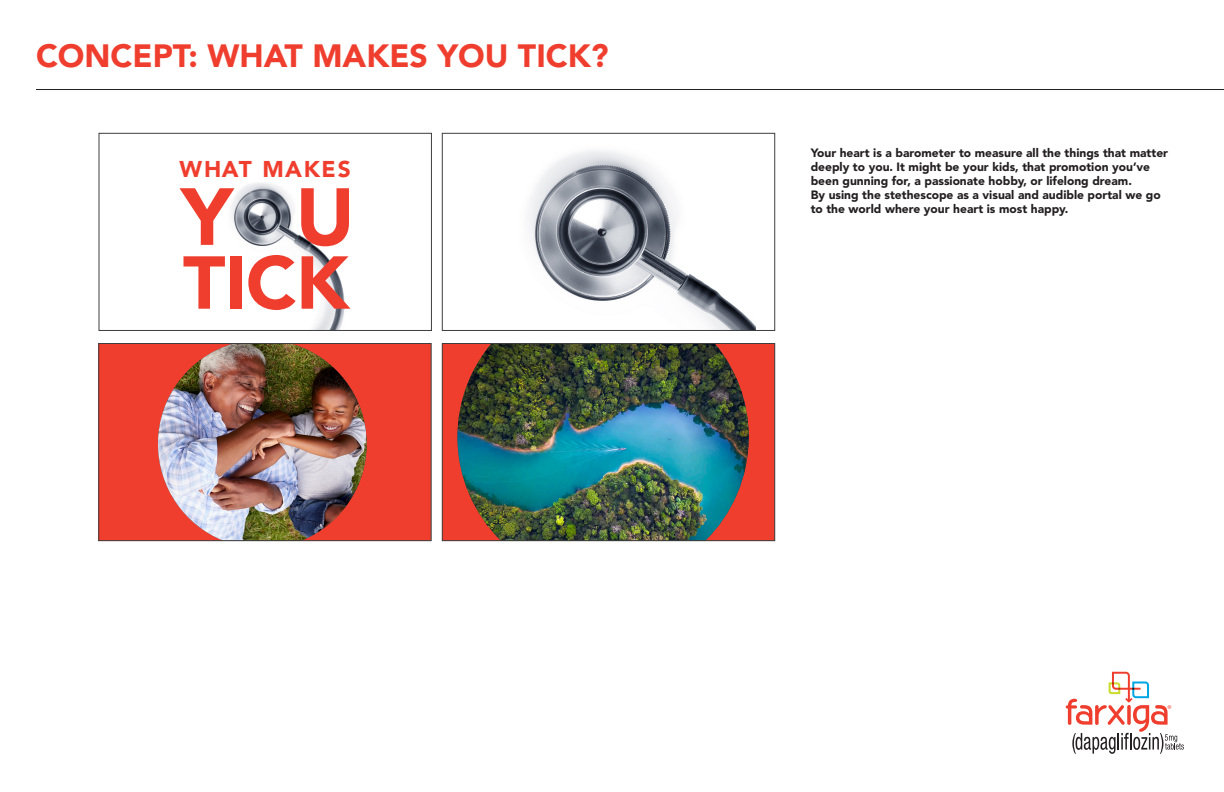
<style>
.page{position:relative;width:1224px;height:792px;background:#fff}
.page>*{position:absolute;margin:0;border:0;box-sizing:border-box;transform-origin:0 0}
.t1{font:900 80px "Avenir LT Std";color:#ef3e2e}
.t2{font:900 74px "Avenir LT Std";color:#ef3e2e}
.t3{font:900 32px "Avenir";color:#ef3e2e}
.t4{font:900 22.7px "Avenir LT Std";letter-spacing:.06em;color:#ef3e2e}
.t5{font:900 12px/14px "Avenir";color:#231f20}
</style>
<div class="page">
<hr style="left:36px;top:89px;width:1188px;height:1px;background:#231f20">
<svg style="left:1066px;top:672px;width:118px;height:82px"></svg>
<div style="left:442px;top:344px;width:333px;height:197px;background:#ef3e2e"></div>
<img style="left:458px;top:345px;width:291px;height:194px">
<div style="left:442px;top:343px;width:333px;height:198px;border:1px solid #3e3e3f"></div>
<div style="left:99px;top:344px;width:332px;height:197px;background:#ef3e2e"></div>
<img style="left:158px;top:345px;width:209px;height:194px">
<div style="left:98px;top:343px;width:333px;height:198px;border:1px solid #3e3e3f"></div>
<img style="left:231px;top:183px;width:114px;height:146px">
<img style="left:478px;top:132px;width:277px;height:197px">
<div style="left:99px;top:133px;width:333px;height:198px;border:1px solid #3e3e3f"></div>
<div style="left:442px;top:133px;width:333px;height:198px;border:1px solid #3e3e3f"></div>
<p class="t3" style="left:36px;top:36px;width:574px">CONCEPT: WHAT MAKES YOU TICK?</p>
<p class="t4" style="left:180px;top:156px;width:173px">WHAT MAKES</p>
<p class="t1" style="left:181px;top:169px;width:175px">Y U</p>
<p class="t2" style="left:183px;top:238px;width:168px">TICK</p>
<p class="t5" style="left:811px;top:146px;width:359px">Your heart is a barometer to measure all the things that matter deeply to you. It might be your kids, that promotion you’ve been gunning for, a passionate hobby, or lifelong dream.</p>
<p class="t5" style="left:811px;top:188px;width:351px">By using the stethescope as a visual and audible portal we go to the world where your heart is most happy.</p>
</div>
